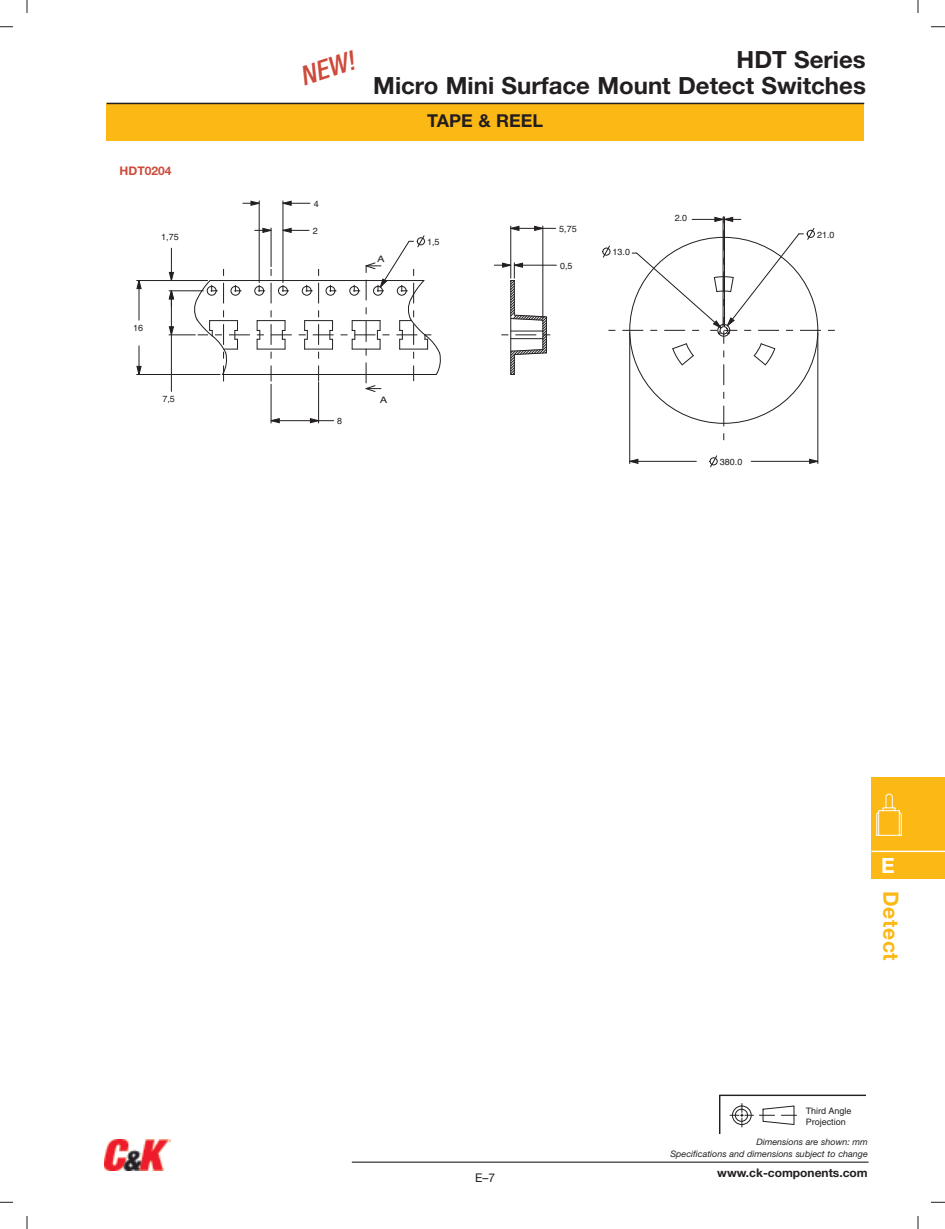
<style>
.page{position:relative;width:945px;height:1229px;background:#fff}
.page>*{position:absolute;margin:0;border:0;box-sizing:border-box;transform-origin:0 0}
.t1{font:italic 500 condensed 26.7px "Helvetica Neue";color:#cd4b3b}
.t2{font:700 23.7px/25.2px "Helvetica Neue";color:#231f20;text-align:right}
.t3{font:700 21px "Helvetica Neue";color:#fcb814}
.t4{font:700 21px "Helvetica Neue";color:#fff}
.t5{font:700 17.85px "Helvetica Neue";color:#231f20}
.t6{font:12px "Helvetica Neue";color:#231f20}
.t7{font:700 11.85px "Helvetica Neue";color:#231f20}
.t8{font:700 11.85px "Helvetica Neue";color:#cd4b3b}
.t9{font:italic 8.85px/11.9px "Helvetica Neue";color:#231f20;text-align:right}
.t10{font:8.85px/10.6px "Helvetica";color:#231f20}
.t11{font:8.85px "Helvetica";color:#231f20;scale:1.26 1}
</style>
<div class="page">
<svg style="left:0;top:1201px;width:28px;height:27px"></svg>
<svg style="left:0;top:0;width:28px;height:27px"></svg>
<svg style="left:918px;top:0;width:27px;height:27px"></svg>
<svg style="left:918px;top:1201px;width:27px;height:27px"></svg>
<div style="left:14px;top:13px;width:26px;height:27px;background:#fff"></div>
<div style="left:904px;top:13px;width:28px;height:27px;background:#fff"></div>
<div style="left:14px;top:1188px;width:26px;height:27px;background:#fff"></div>
<div style="left:904px;top:1188px;width:28px;height:27px;background:#fff"></div>
<div style="left:872px;top:777px;width:73px;height:102px;background:#fcb814"></div>
<hr style="left:872px;top:850px;width:73px;height:2px;background:#fff">
<svg style="left:876px;top:793px;width:26px;height:43px"></svg>
<hr style="left:352px;top:1161px;width:517px;height:1px;background:#57585a">
<img style="left:104px;top:1139px;width:67px;height:32px">
<svg style="left:510px;top:226px;width:10px;height:5px"></svg>
<svg style="left:534px;top:226px;width:9px;height:5px"></svg>
<svg style="left:136px;top:280px;width:6px;height:9px"></svg>
<svg style="left:270px;top:418px;width:10px;height:5px"></svg>
<svg style="left:310px;top:418px;width:8px;height:5px"></svg>
<svg style="left:630px;top:458px;width:8px;height:6px"></svg>
<svg style="left:809px;top:458px;width:9px;height:6px"></svg>
<hr style="left:139px;top:280px;width:1px;height:40px;background:#231f20">
<svg style="left:136px;top:346px;width:6px;height:29px"></svg>
<hr style="left:259px;top:201px;width:1px;height:81px;background:#231f20">
<hr style="left:271px;top:384px;width:1px;height:39px;background:#231f20">
<hr style="left:283px;top:201px;width:1px;height:81px;background:#231f20">
<hr style="left:318px;top:382px;width:1px;height:41px;background:#231f20">
<hr style="left:511px;top:226px;width:1px;height:52px;background:#231f20">
<hr style="left:543px;top:226px;width:1px;height:92px;background:#231f20">
<hr style="left:751px;top:461px;width:67px;height:1px;background:#231f20">
<hr style="left:630px;top:461px;width:66px;height:1px;background:#231f20">
<hr style="left:271px;top:420px;width:63px;height:1px;background:#231f20">
<hr style="left:629px;top:333px;width:1px;height:131px;background:#231f20">
<hr style="left:137px;top:374px;width:83px;height:1px;background:#231f20">
<svg style="left:709px;top:455px;width:9px;height:12px"></svg>
<hr style="left:137px;top:280px;width:71px;height:1px;background:#231f20">
<svg style="left:494px;top:262px;width:62px;height:113px"></svg>
<hr style="left:514px;top:265px;width:42px;height:1px;background:#231f20">
<hr style="left:511px;top:228px;width:45px;height:1px;background:#231f20">
<hr style="left:818px;top:333px;width:1px;height:131px;background:#231f20">
<svg style="left:243px;top:200px;width:17px;height:6px"></svg>
<svg style="left:282px;top:200px;width:28px;height:6px"></svg>
<svg style="left:169px;top:228px;width:272px;height:164px"></svg>
<div style="left:302px;top:286px;width:10px;height:9px;border:1px solid #231f20;border-radius:50%"></div>
<div style="left:278px;top:286px;width:10px;height:9px;border:1px solid #231f20;border-radius:50%"></div>
<div style="left:254px;top:286px;width:10px;height:9px;border:1px solid #231f20;border-radius:50%"></div>
<div style="left:231px;top:286px;width:9px;height:9px;border:1px solid #231f20;border-radius:50%"></div>
<div style="left:207px;top:286px;width:10px;height:9px;border:1px solid #231f20;border-radius:50%"></div>
<div style="left:326px;top:286px;width:9px;height:9px;border:1px solid #231f20;border-radius:50%"></div>
<div style="left:349px;top:286px;width:10px;height:9px;border:1px solid #231f20;border-radius:50%"></div>
<div style="left:373px;top:286px;width:10px;height:9px;border:1px solid #231f20;border-radius:50%"></div>
<div style="left:397px;top:286px;width:10px;height:9px;border:1px solid #231f20;border-radius:50%"></div>
<svg style="left:602px;top:216px;width:233px;height:228px"></svg>
<svg style="left:719px;top:1094px;width:147px;height:39px"></svg>
<div style="left:106px;top:103px;width:758px;height:37px;background:#fcb814"></div>
<hr style="left:107px;top:103px;width:757px;height:1px;background:#231f20">
<h3 class="t8" style="left:120px;top:166px;width:53px">HDT0204</h3>
<p class="t10" style="left:161px;top:232px;width:19px">1,75</p>
<p class="t10" style="left:133px;top:323px;width:12px">16</p>
<p class="t10" style="left:162px;top:394px;width:14px">7,5</p>
<h1 class="t1" style="left:297px;top:68px;width:57px;rotate:-18deg">NEW!</h1>
<h2 class="t2" style="left:373px;top:50px;width:494px">HDT Series<br>Micro Mini Surface Mount Detect Switches</h2>
<h3 class="t5" style="left:427px;top:114px;width:118px">TAPE &amp; REEL</h3>
<p class="t10" style="left:314px;top:199px;width:7px">4</p>
<p class="t10" style="left:313px;top:226px;width:7px">2</p>
<p class="t11" style="left:377px;top:253px;width:7px">A</p>
<p class="t10" style="left:427px;top:237px;width:14px">1,5</p>
<p class="t10" style="left:559px;top:224px;width:19px">5,75</p>
<p class="t10" style="left:560px;top:261px;width:14px">0,5</p>
<p class="t10" style="left:613px;top:247px;width:19px">13.0</p>
<p class="t10" style="left:675px;top:213px;width:14px">2.0</p>
<p class="t10" style="left:817px;top:230px;width:19px">21.0</p>
<p class="t10" style="left:337px;top:416px;width:7px">8</p>
<p class="t11" style="left:380px;top:394px;width:7px">A</p>
<p class="t10" style="left:720px;top:457px;width:24px">380.0</p>
<h3 class="t6" style="left:475px;top:1173px;width:22px">E–7</h3>
<h3 class="t4" style="left:881px;top:858px;width:15px">E</h3>
<h3 class="t3" style="left:899px;top:891px;width:71px;rotate:90deg">Detect</h3>
<p class="t10" style="left:806px;top:1106px;width:47px">Third Angle<br>Projection</p>
<p class="t9" style="left:670px;top:1136px;width:199px">Dimensions are shown: mm<br>Specifications and dimensions subject to change</p>
<h3 class="t7" style="left:717px;top:1168px;width:152px">www.ck-components.com</h3>
</div>
